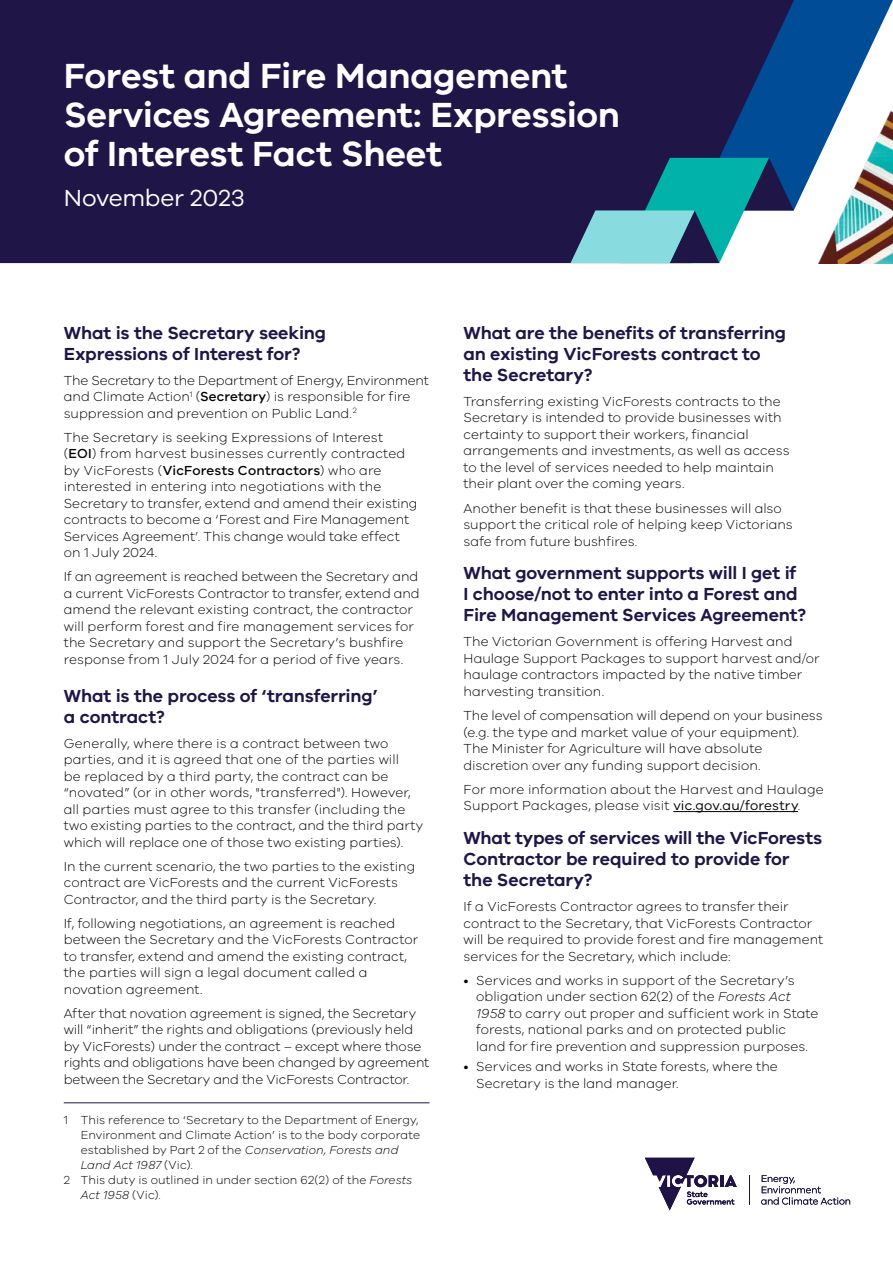
<style>
.page{position:relative;width:893px;height:1263px;background:#fff}
.page>*{position:absolute;margin:0;border:0;box-sizing:border-box;transform-origin:0 0}
.t1{font:600 36px/39px "VIC";letter-spacing:-.01em;color:#fff}
.t2{font:24px "VIC";letter-spacing:-.005em;color:#fff}
.t3{font:600 18px/21px "VIC";letter-spacing:-.005em;color:#201547}
.t4{font:300 13.5px/16.5px "VIC";color:#000}
.t5{font:300 12px "VIC";letter-spacing:.01em;color:#000}
.t6{font:italic 300 12px "VIC";letter-spacing:.01em;color:#000}
.s1{font-weight:500}
.s2{font-style:italic}
.s3{font-style:normal}
.s4{font-weight:400}
</style>
<div class="page">
<div style="left:0;top:0;width:570px;height:263px;background:#201547"></div>
<svg style="left:570px;top:0;width:323px;height:263px;background:#30507b"></svg>
<svg style="left:645px;top:1158px;width:92px;height:52px"></svg>
<svg style="left:749px;top:1175px;width:1px;height:29px"></svg>
<svg style="left:761px;top:1175px;width:89px;height:29px"></svg>
<img style="left:819px;top:60px;width:74px;height:203px">
<hr style="left:64px;top:1102px;width:365px;height:1px;background:#201547">
<hr style="left:673px;top:811px;width:125px;height:1px;background:#000">
<h1 class="t1" style="left:64px;top:55px;width:558px">Forest and Fire Management<br>Services Agreement: Expression of Interest Fact Sheet</h1>
<h2 class="t2" style="left:64px;top:183px;width:183px">November 2023</h2>
<h3 class="t3" style="left:64px;top:322px;width:264px">What is the Secretary seeking<br>Expressions of Interest for?</h3>
<p class="t4" style="left:64px;top:372px;width:367px">The Secretary to the Department of Energy, Environment and Climate Action<sup>1</sup> (<span class="s1">Secretary</span>) is responsible for fire suppression and prevention on Public Land.<sup>2</sup></p>
<p class="t4" style="left:64px;top:429px;width:355px">The Secretary is seeking Expressions of Interest (<span class="s1">EOI</span>) from harvest businesses currently contracted by VicForests (<span class="s1">VicForests Contractors</span>) who are interested in entering into negotiations with the Secretary to transfer, extend and amend their existing contracts to become a ‘Forest and Fire Management Services Agreement’. This change would take effect on 1 July 2024.</p>
<p class="t4" style="left:64px;top:568px;width:357px">If an agreement is reached between the Secretary and a current VicForests Contractor to transfer, extend and amend the relevant existing contract, the contractor will perform forest and fire management services for the Secretary and support the Secretary’s bushfire response from 1 July 2024 for a period of five years.</p>
<h3 class="t3" style="left:64px;top:685px;width:316px">What is the process of ‘transferring’ a contract?</h3>
<p class="t4" style="left:64px;top:735px;width:361px">Generally, where there is a contract between two parties, and it is agreed that one of the parties will<br>be replaced by a third party, the contract can be “novated” (or in other words, "transferred"). However, all parties must agree to this transfer (including the two existing parties to the contract, and the third party which will replace one of those two existing parties).</p>
<p class="t4" style="left:64px;top:857px;width:353px">In the current scenario, the two parties to the existing contract are VicForests and the current VicForests<br>Contractor, and the third party is the Secretary.</p>
<p class="t4" style="left:64px;top:914px;width:356px">If, following negotiations, an agreement is reached between the Secretary and the VicForests Contractor to transfer, extend and amend the existing contract, the parties will sign a legal document called a novation agreement.</p>
<p class="t4" style="left:64px;top:1004px;width:367px">After that novation agreement is signed, the Secretary will “inherit” the rights and obligations (previously held by VicForests) under the contract – except where those rights and obligations have been changed by agreement between the Secretary and the VicForests Contractor.</p>
<p class="t5" style="left:64px;top:1113px;width:356px">1 This reference to ‘Secretary to the Department of Energy,</p>
<p class="t5" style="left:81px;top:1128px;width:341px">Environment and Climate Action’ is to the body corporate</p>
<p class="t5" style="left:81px;top:1143px;width:319px">established by Part 2 of the <span class="s2">Conservation, Forests and</span></p>
<p class="t6" style="left:81px;top:1158px;width:113px">Land Act 1987 <span class="s3">(Vic).</span></p>
<p class="t5" style="left:64px;top:1173px;width:350px">2 This duty is outlined in under section 62(2) of the <span class="s2">Forests</span></p>
<p class="t6" style="left:81px;top:1188px;width:81px">Act 1958 <span class="s3">(Vic).</span></p>
<h3 class="t3" style="left:463px;top:322px;width:324px">What are the benefits of transferring an existing VicForests contract to the Secretary?</h3>
<p class="t4" style="left:463px;top:393px;width:328px">Transferring existing VicForests contracts to the Secretary is intended to provide businesses with certainty to support their workers, financial arrangements and investments, as well as access to the level of services needed to help maintain their plant over the coming years.</p>
<p class="t4" style="left:463px;top:499px;width:331px">Another benefit is that these businesses will also support the critical role of helping keep Victorians safe from future bushfires.</p>
<h3 class="t3" style="left:463px;top:562px;width:344px">What government supports will I get if<br>I choose/not to enter into a Forest and<br>Fire Management Services Agreement?</h3>
<p class="t4" style="left:463px;top:633px;width:358px">The Victorian Government is offering Harvest and Haulage Support Packages to support harvest and/or haulage contractors impacted by the native timber harvesting transition.</p>
<p class="t4" style="left:463px;top:707px;width:361px">The level of compensation will depend on your business (e.g. the type and market value of your equipment).<br>The Minister for Agriculture will have absolute discretion over any funding support decision.</p>
<p class="t4" style="left:463px;top:780px;width:362px">For more information about the Harvest and Haulage<br>Support Packages, please visit <span class="s4">vic.gov.au/forestry</span>.</p>
<h3 class="t3" style="left:463px;top:827px;width:360px">What types of services will the VicForests<br>Contractor be required to provide for the Secretary?</h3>
<p class="t4" style="left:463px;top:898px;width:361px">If a VicForests Contractor agrees to transfer their contract to the Secretary, that VicForests Contractor will be required to provide forest and fire management services for the Secretary, which include:</p>
<p class="t4" style="left:476px;top:971px;width:344px;text-indent:-13px">• Services and works in support of the Secretary’s obligation under section 62(2) of the <span class="s2">Forests Act 1958</span> to carry out proper and sufficient work in State forests, national parks and on protected public land for fire prevention and suppression purposes.</p>
<p class="t4" style="left:476px;top:1058px;width:303px;text-indent:-13px">• Services and works in State forests, where the<br>Secretary is the land manager.</p>
</div>
